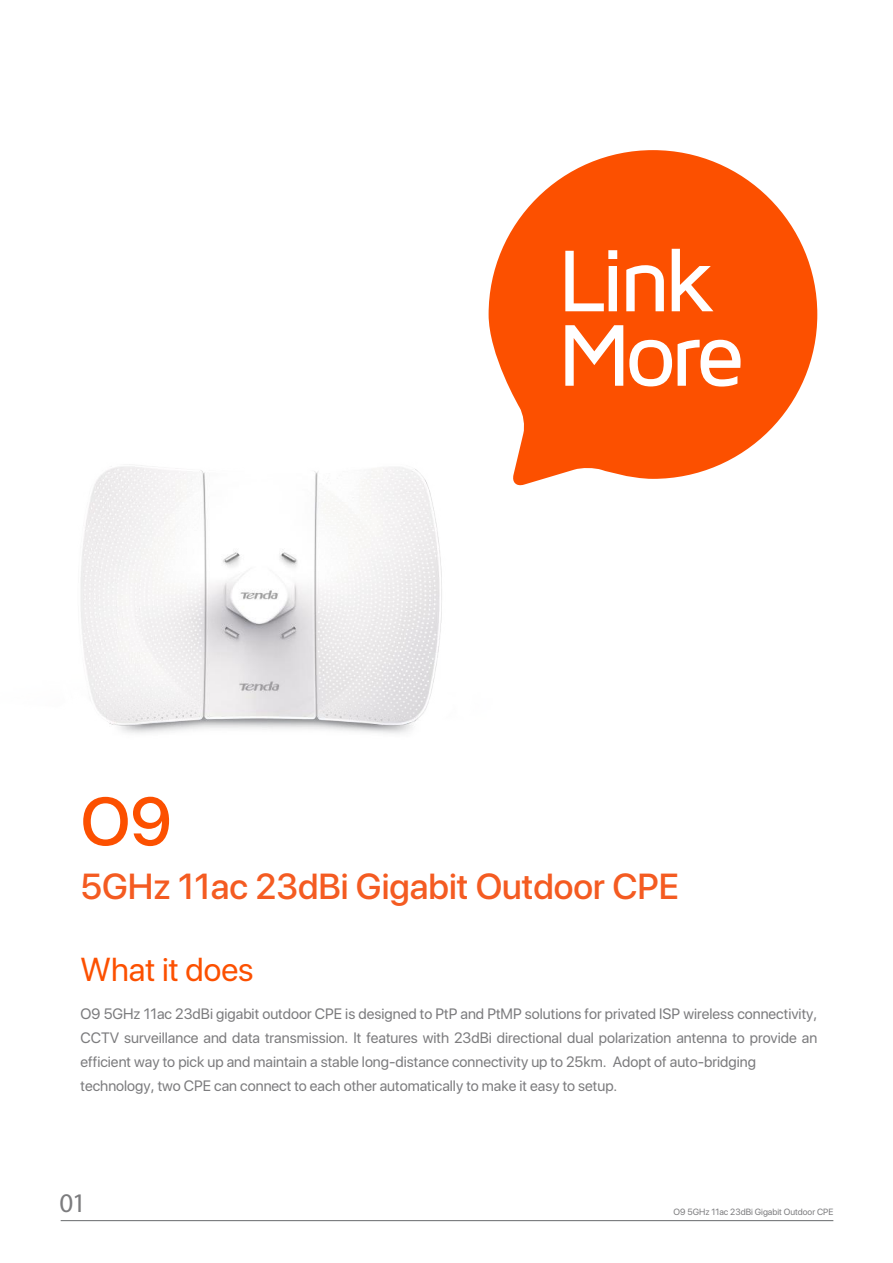
<style>
.page{position:relative;width:893px;height:1263px;background:#fff}
.page>*{position:absolute;margin:0;border:0;box-sizing:border-box;transform-origin:0 0}
.t1{font:500 67.5px "SF Pro Display";color:#fc5000}
.t2{font:500 36px "SF Pro Display";color:#f45b21}
.t3{font:33px "SF Pro Display";color:#fc5000}
.t4{font:27px "Myriad Pro";color:#7c7c7e}
.t5{font:15px/24px "SF Pro Display";color:#7c7c7e}
.t6{font:9px "SF Pro Display";color:#7c7c7e}
</style>
<div class="page">
<svg style="left:489px;top:150px;width:328px;height:328px;fill:#fc5000"></svg>
<svg style="left:565px;top:250px;width:52px;height:61px"></svg>
<svg style="left:626px;top:265px;width:38px;height:46px"></svg>
<svg style="left:672px;top:249px;width:41px;height:62px"></svg>
<svg style="left:565px;top:325px;width:58px;height:5px"></svg>
<svg style="left:678px;top:340px;width:62px;height:47px"></svg>
<hr style="left:61px;top:1220px;width:772px;height:1px;background:#67696b">
<img style="left:81px;top:330px;width:593px;height:404px">
<h1 class="t1" style="left:81px;top:773px;width:93px">O9</h1>
<h2 class="t2" style="left:81px;top:861px;width:600px">5GHz 11ac 23dBi Gigabit Outdoor CPE</h2>
<h3 class="t3" style="left:81px;top:943px;width:175px">What it does</h3>
<p class="t5" style="left:81px;top:1001px;width:738px">O9 5GHz 11ac 23dBi gigabit outdoor CPE is designed to PtP and PtMP solutions for privated ISP wireless connectivity, CCTV surveillance and data transmission. It features with 23dBi directional dual polarization antenna to provide an efficient way to pick up and maintain a stable long-distance connectivity up to 25km. Adopt of auto-bridging technology, two CPE can connect to each other automatically to make it easy to setup.</p>
<h3 class="t4" style="left:60px;top:1188px;width:28px">01</h3>
<p class="t6" style="left:674px;top:1205px;width:161px">O9 5GHz 11ac 23dBi Gigabit Outdoor CPE</p>
</div>
